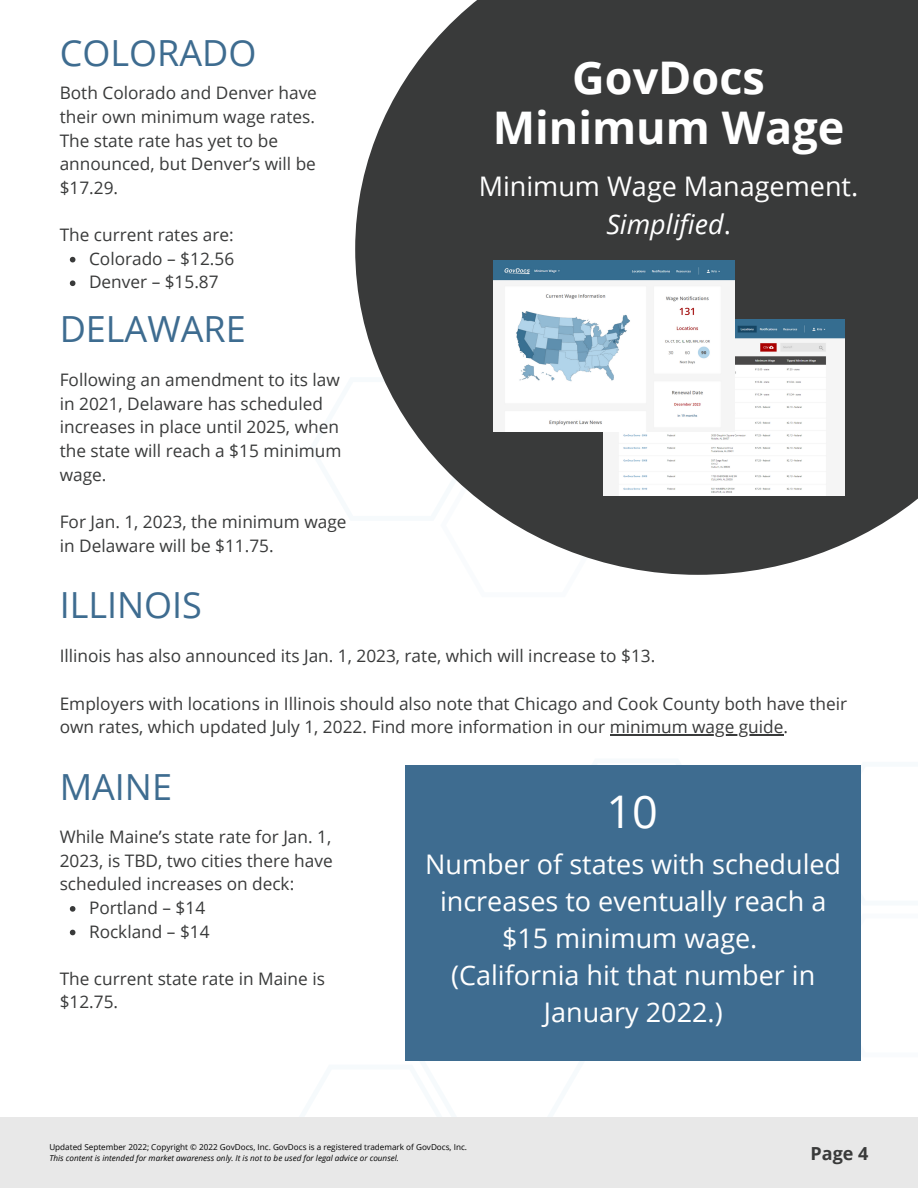
<style>
.page{position:relative;width:918px;height:1188px;background:#fff}
.page>*{position:absolute;margin:0;border:0;box-sizing:border-box;transform-origin:0 0}
.t1{font:700 45px/50.7px "Open Sans";color:#fff;text-align:center}
.t2{font:45px "Open Sans";color:#fff}
.t3{font:36px "Open Sans";color:#3e6c90}
.t4{font:27px/37.2px "Open Sans";color:#fff;text-align:center}
.t5{font:700 18px "Open Sans";color:#393a3a}
.t6{font:17.25px/23.7px "Open Sans";color:#393a3a}
.t7{font:8.1px "Open Sans";color:#000}
.t8{font:italic 8.1px "Open Sans";color:#000}
.s1{font-style:italic}
</style>
<div class="page">
<div style="left:0;top:1117px;width:918px;height:71px;background:#e8e8e8"></div>
<svg style="left:355px;top:0;width:563px;height:575px;fill:#393a3a"></svg>
<img style="left:604px;top:319px;width:240px;height:177px">
<img style="left:493px;top:260px;width:241px;height:171px">
<svg style="left:70px;top:257px;width:5px;height:5px"></svg>
<svg style="left:70px;top:280px;width:5px;height:6px"></svg>
<hr style="left:610px;top:734px;width:173px;height:2px;background:#393a3a">
<svg style="left:70px;top:906px;width:5px;height:6px"></svg>
<svg style="left:70px;top:930px;width:5px;height:5px"></svg>
<div style="left:405px;top:765px;width:455px;height:296px;background:#3e6c90"></div>
<h2 class="t3" style="left:60px;top:28px;width:198px">COLORADO</h2>
<p class="t6" style="left:60px;top:81px;width:259px">Both Colorado and Denver have their own minimum wage rates.<br>The state rate has yet to be announced, but Denver’s will be $17.29.</p>
<p class="t6" style="left:60px;top:223px;width:175px">The current rates are:</p>
<p class="t6" style="left:89px;top:246px;width:147px">Colorado – $12.56<br>Denver – $15.87</p>
<h2 class="t3" style="left:60px;top:304px;width:188px">DELAWARE</h2>
<p class="t6" style="left:60px;top:368px;width:283px">Following an amendment to its law in 2021, Delaware has scheduled increases in place until 2025, when the state will reach a $15 minimum wage.</p>
<p class="t6" style="left:60px;top:509px;width:288px">For Jan. 1, 2023, the minimum wage in Delaware will be $11.75.</p>
<h2 class="t3" style="left:60px;top:580px;width:144px">ILLINOIS</h2>
<h1 class="t1" style="left:493px;top:51px;width:353px">GovDocs<br>Minimum Wage</h1>
<h3 class="t4" style="left:479px;top:167px;width:381px">Minimum Wage Management.<br><span class="s1">Simplified</span>.</h3>
<p class="t6" style="left:60px;top:644px;width:597px">Illinois has also announced its Jan. 1, 2023, rate, which will increase to $13.</p>
<p class="t6" style="left:60px;top:691px;width:789px">Employers with locations in Illinois should also note that Chicago and Cook County both have their own rates, which updated July 1, 2022. Find more information in our minimum wage guide.</p>
<h2 class="t3" style="left:60px;top:762px;width:114px">MAINE</h2>
<p class="t6" style="left:60px;top:825px;width:275px;text-align:justify">While Maine’s state rate for Jan. 1, 2023, is TBD, two cities there have scheduled increases on deck:</p>
<p class="t6" style="left:89px;top:895px;width:122px">Portland – $14<br>Rockland – $14</p>
<p class="t6" style="left:60px;top:966px;width:267px">The current state rate in Maine is $12.75.</p>
<h1 class="t2" style="left:607px;top:780px;width:53px">10</h1>
<h3 class="t4" style="left:425px;top:845px;width:417px">Number of states with scheduled increases to eventually reach a $15 minimum wage.<br>(California hit that number in<br>January 2022.)</h3>
<p class="t7" style="left:49px;top:1141px;width:419px">Updated September 2022; Copyright © 2022 GovDocs, Inc. GovDocs is a registered trademark of GovDocs, Inc.</p>
<p class="t8" style="left:49px;top:1152px;width:351px">This content is intended for market awareness only. It is not to be used for legal advice or counsel.</p>
<p class="t5" style="left:811px;top:1140px;width:59px">Page 4</p>
</div>
